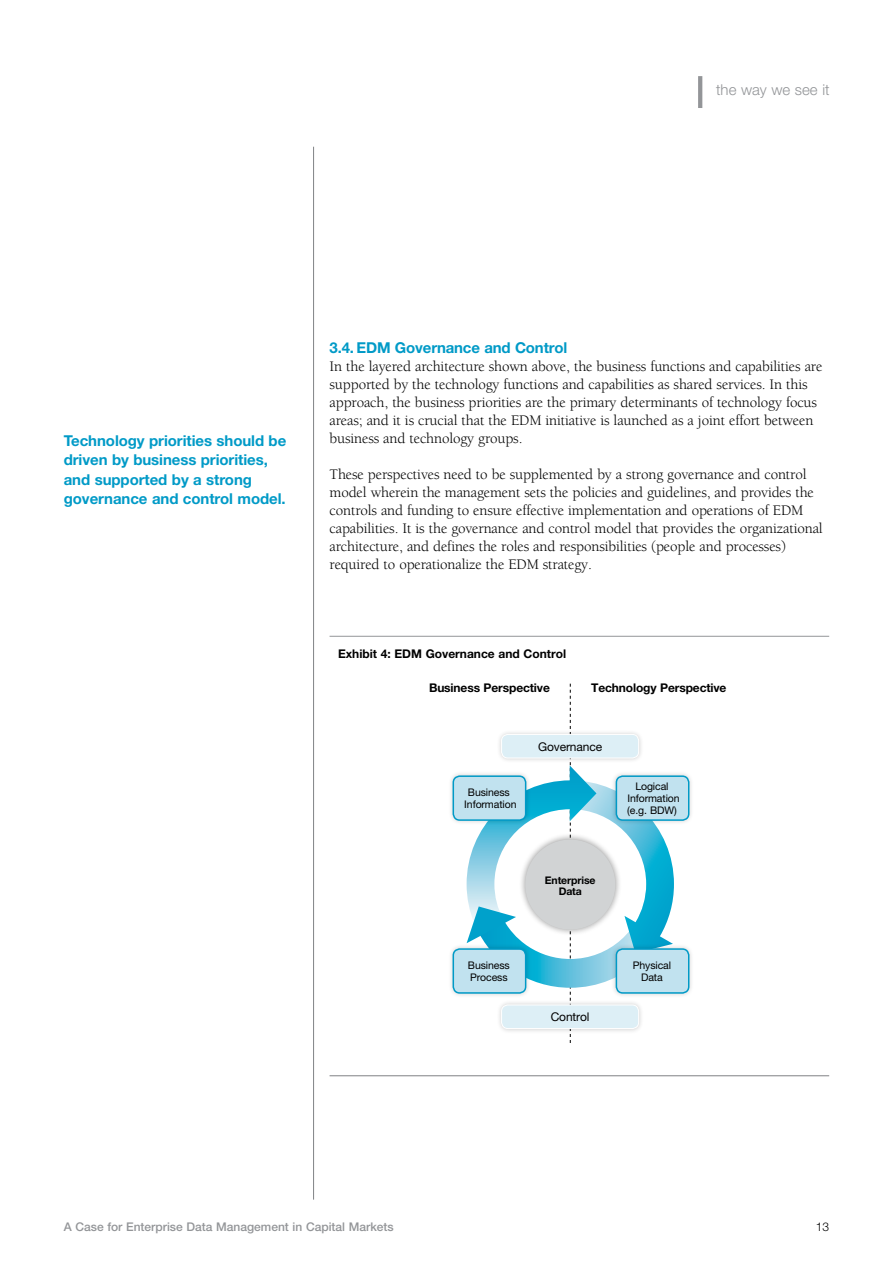
<style>
.page{position:relative;width:893px;height:1263px;background:#fff}
.page>*{position:absolute;margin:0;border:0;box-sizing:border-box;transform-origin:0 0}
.t1{font:15px/18px "Berkeley Std";letter-spacing:-.01em;color:#000}
.t2{font:700 15px/19.5px "Helvetica Neue LT Std";letter-spacing:-.005em;color:#009ac7}
.t3{font:300 15px "Helvetica Neue LT Std";color:#939598}
.t4{font:700 12px "Helvetica Neue LT Std";letter-spacing:-.01em;color:#000}
.t5{font:500 12px "Helvetica Neue LT Std";color:#939598}
.t6{font:12px "Helvetica Neue LT Std";letter-spacing:-.01em;color:#000}
.t7{font:300 12px "Helvetica Neue LT Std";color:#000}
.t8{font:10.5px/12px "Helvetica Neue LT Std";letter-spacing:-.01em;color:#000;text-align:center}
.t9{font:700 10.5px/10.5px "Helvetica Neue LT Std";letter-spacing:-.01em;color:#000;text-align:center}
</style>
<div class="page">
<hr style="left:698px;top:76px;width:4px;height:32px;background:#939598">
<hr style="left:313px;top:147px;width:1px;height:1052px;background:#808285">
<hr style="left:330px;top:636px;width:499px;height:1px;background:#939598">
<svg style="left:467px;top:684px;width:207px;height:359px"></svg>
<div style="left:519px;top:833px;width:103px;height:103px;background:#000;opacity:.4"></div>
<div style="left:525px;top:839px;width:90px;height:90px;background:#d1d3d4;border-radius:50%"></div>
<div style="left:496px;top:729px;width:148px;height:34px;background:#f4f4f4"></div>
<div style="left:502px;top:734px;width:137px;height:24px;background:#ddeff6;border-radius:6px"></div>
<div style="left:501px;top:734px;width:138px;height:24px;border:1px solid #fff;border-radius:6px"></div>
<div style="left:496px;top:999px;width:148px;height:35px;background:#000;opacity:.2"></div>
<div style="left:502px;top:1005px;width:137px;height:23px;background:#ddeff6;border-radius:6px"></div>
<div style="left:501px;top:1004px;width:138px;height:25px;border:1px solid #fff;border-radius:6px"></div>
<div style="left:448px;top:771px;width:83px;height:55px;background:#000;opacity:.2"></div>
<div style="left:453px;top:776px;width:73px;height:44px;background:#c1e2ef;border-radius:6px"></div>
<div style="left:453px;top:775px;width:73px;height:46px;border:2px solid #009ac7;border-radius:6px"></div>
<div style="left:611px;top:771px;width:84px;height:55px;background:#000;opacity:.2"></div>
<div style="left:616px;top:776px;width:73px;height:44px;background:#c1e2ef;border-radius:6px"></div>
<div style="left:616px;top:775px;width:73px;height:46px;border:2px solid #009ac7;border-radius:6px"></div>
<div style="left:448px;top:943px;width:83px;height:55px;background:#000;opacity:.2"></div>
<div style="left:453px;top:949px;width:73px;height:44px;background:#c1e2ef;border-radius:6px"></div>
<div style="left:453px;top:948px;width:73px;height:46px;border:2px solid #009ac7;border-radius:6px"></div>
<div style="left:611px;top:943px;width:84px;height:55px;background:#000;opacity:.2"></div>
<div style="left:616px;top:949px;width:73px;height:44px;background:#c1e2ef;border-radius:6px"></div>
<div style="left:616px;top:948px;width:73px;height:46px;border:2px solid #009ac7;border-radius:6px"></div>
<hr style="left:330px;top:1075px;width:499px;height:1px;background:#808285">
<p class="t3" style="left:716px;top:80px;width:115px">the way we see it</p>
<p class="t2" style="left:64px;top:430px;width:224px">Technology priorities should be driven by business priorities, and supported by a strong governance and control model.</p>
<p class="t2" style="left:330px;top:338px;width:239px">3.4. EDM Governance and Control</p>
<p class="t1" style="left:330px;top:358px;width:494px">In the layered architecture shown above, the business functions and capabilities are supported by the technology functions and capabilities as shared services. In this approach, the business priorities are the primary determinants of technology focus areas; and it is crucial that the EDM initiative is launched as a joint effort between business and technology groups.</p>
<p class="t1" style="left:330px;top:466px;width:495px">These perspectives need to be supplemented by a strong governance and control model wherein the management sets the policies and guidelines, and provides the controls and funding to ensure effective implementation and operations of EDM capabilities. It is the governance and control model that provides the organizational architecture, and defines the roles and responsibilities (people and processes) required to operationalize the EDM strategy.</p>
<p class="t4" style="left:338px;top:646px;width:230px">Exhibit 4: EDM Governance and Control</p>
<p class="t4" style="left:429px;top:680px;width:122px">Business Perspective</p>
<p class="t4" style="left:591px;top:680px;width:137px">Technology Perspective</p>
<p class="t6" style="left:538px;top:739px;width:66px">Governance</p>
<p class="t8" style="left:464px;top:786px;width:54px">Business<br>Information</p>
<p class="t8" style="left:627px;top:780px;width:54px">Logical<br>Information (e.g. BDW)</p>
<p class="t9" style="left:545px;top:875px;width:52px">Enterprise<br>Data</p>
<p class="t8" style="left:468px;top:959px;width:43px;text-align:left">Business<br>Process</p>
<p class="t8" style="left:633px;top:959px;width:40px">Physical<br>Data</p>
<p class="t6" style="left:551px;top:1009px;width:40px">Control</p>
<p class="t5" style="left:64px;top:1220px;width:331px">A Case for Enterprise Data Management in Capital Markets</p>
<p class="t7" style="left:816px;top:1219px;width:15px">13</p>
</div>
